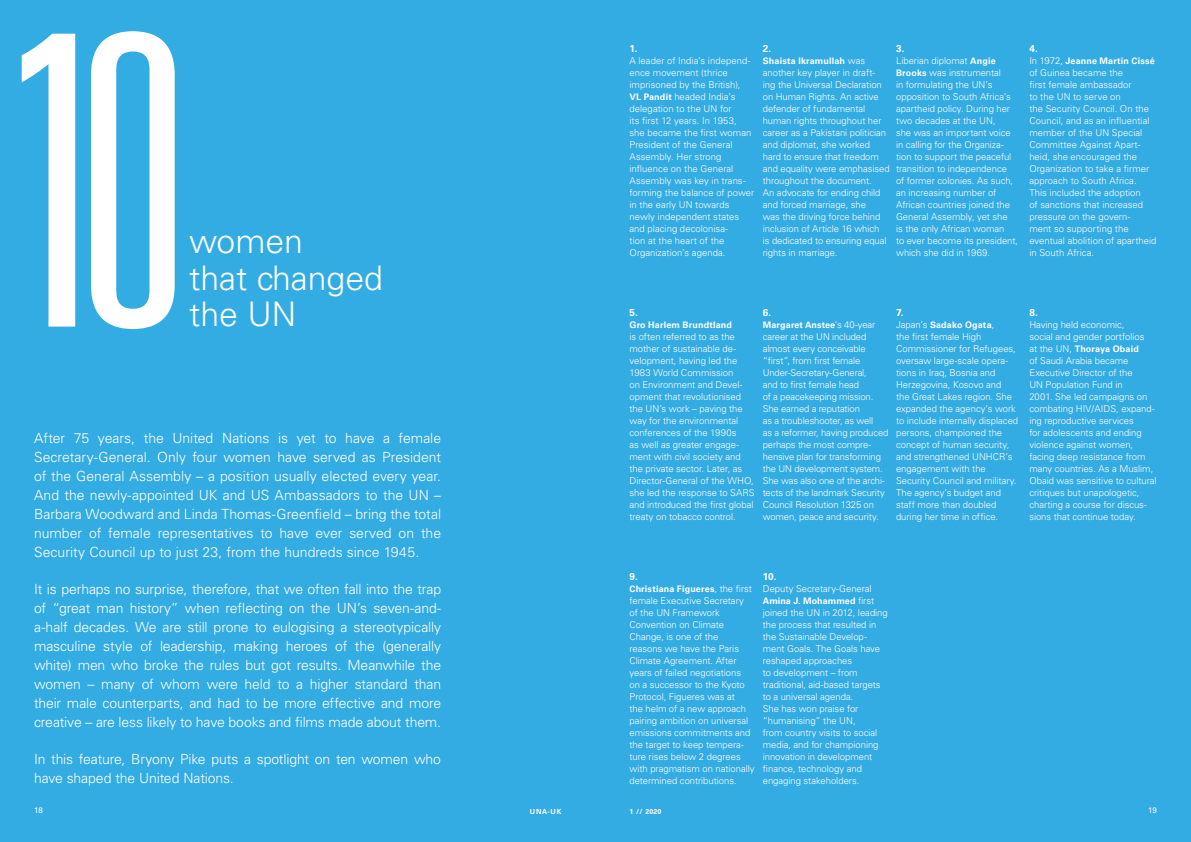
<style>
.page{position:relative;width:1191px;height:842px;background:#33ace3}
.page>*{position:absolute;margin:0;border:0;box-sizing:border-box;transform-origin:0 0}
.t1{font:300 ultra-condensed 405.7px "Univers LT Std";color:#fff}
.t2{font:300 33.8px/36.6px "Univers LT Std";color:#fff}
.t3{font:300 14px/19px "Univers LT Std";letter-spacing:-.01em;color:#fff;text-align:justify}
.t4{font:700 10px "Univers LT Std";color:#fff}
.t5{font:300 9.5px/12px "Univers LT Std";letter-spacing:-.005em;color:#fff}
.t6{font:700 9px "Univers LT Std";letter-spacing:.015em;color:#fff}
.t7{font:8px "Univers LT Std";color:#fff}
.t8{font:700 7px "Univers LT Std";letter-spacing:.065em;color:#fff}
.s1{font-weight:700;font-size:9px}
.s2{font-weight:300;font-size:9.5px}
</style>
<div class="page">
<h1 class="t1" style="left:1px;top:-28px;width:189px">10</h1>
<h2 class="t2" style="left:189px;top:223px;width:195px">women<br>that changed the UN</h2>
<p class="t3" style="left:34px;top:429px;width:409px">After 75 years, the United Nations is yet to have a female Secretary-General. Only four women have served as President of the General Assembly – a position usually elected every year.<br>And the newly-appointed UK and US Ambassadors to the UN – Barbara Woodward and Linda Thomas-Greenfield – bring the total number of female representatives to have ever served on the Security Council up to just 23, from the hundreds since 1945.</p>
<p class="t3" style="left:34px;top:580px;width:409px">It is perhaps no surprise, therefore, that we often fall into the trap of “great man history” when reflecting on the UN’s seven-and&shy;a-half decades. We are still prone to eulogising a stereotypically masculine style of leadership, making heroes of the (generally white) men who broke the rules but got results. Meanwhile the women – many of whom were held to a higher standard than their male counterparts, and had to be more effective and more creative – are less likely to have books and films made about them.</p>
<h3 class="t3" style="left:34px;top:750px;width:408px">In this feature, Bryony Pike puts a spotlight on ten women who have shaped the United Nations.</h3>
<p class="t4" style="left:629px;top:42px;width:10px">1.</p>
<p class="t5" style="left:629px;top:54px;width:126px">A leader of India’s independ&shy;ence movement (thrice imprisoned by the British),<br><span class="s1">VL Pandit</span> headed India’s delegation to the UN for<br>its first 12 years. In 1953, she became the first woman<br>President of the General<br>Assembly. Her strong influence on the General<br>Assembly was key in trans&shy;forming the balance of power in the early UN towards newly independent states and placing decolonisa-<br>tion at the heart of the<br>Organization’s agenda.</p>
<p class="t4" style="left:763px;top:42px;width:10px">2.</p>
<p class="t6" style="left:763px;top:55px;width:104px">Shaista Ikramullah <span class="s2">was</span></p>
<p class="t5" style="left:763px;top:66px;width:128px">another key player in draft&shy;ing the Universal Declaration on Human Rights. An active defender of fundamental human rights throughout her career as a Pakistani politician and diplomat, she worked hard to ensure that freedom and equality were emphasised throughout the document.<br>An advocate for ending child and forced marriage, she<br>was the driving force behind inclusion of Article 16 which<br>is dedicated to ensuring equal rights in marriage.</p>
<p class="t4" style="left:896px;top:42px;width:10px">3.</p>
<p class="t5" style="left:896px;top:54px;width:124px">Liberian diplomat <span class="s1">Angie<br>Brooks</span> was instrumental<br>in formulating the UN’s opposition to South Africa’s apartheid policy. During her two decades at the UN,<br>she was an important voice in calling for the Organiza&shy;tion to support the peaceful transition to independence<br>of former colonies. As such, an increasing number of<br>African countries joined the<br>General Assembly, yet she<br>is the only African woman<br>to ever become its president, which she did in 1969.</p>
<p class="t4" style="left:1029px;top:42px;width:10px">4.</p>
<p class="t6" style="left:1029px;top:55px;width:127px"><span class="s2">In 1972,</span> Jeanne Martin Cissé</p>
<p class="t5" style="left:1029px;top:66px;width:129px">of Guinea became the<br>first female ambassador<br>to the UN to serve on<br>the Security Council. On the<br>Council, and as an influential member of the UN Special<br>Committee Against Apart&shy;heid, she encouraged the<br>Organization to take a firmer approach to South Africa.<br>This included the adoption<br>of sanctions that increased pressure on the govern-<br>ment so supporting the eventual abolition of apartheid in South Africa.</p>
<p class="t4" style="left:629px;top:306px;width:10px">5.</p>
<p class="t6" style="left:629px;top:319px;width:104px">Gro Harlem Brundtland</p>
<p class="t5" style="left:629px;top:330px;width:127px">is often referred to as the mother of sustainable de&shy;velopment, having led the<br>1983 World Commission<br>on Environment and Devel&shy;opment that revolutionised the UN’s work – paving the way for the environmental conferences of the 1990s<br>as well as greater engage&shy;ment with civil society and the private sector. Later, as<br>Director-General of the WHO, she led the response to SARS and introduced the first global treaty on tobacco control.</p>
<p class="t4" style="left:763px;top:306px;width:10px">6.</p>
<p class="t6" style="left:763px;top:319px;width:114px">Margaret Anstee<span class="s2">’s 40-year</span></p>
<p class="t5" style="left:763px;top:330px;width:127px">career at the UN included almost every conceivable “first”, from first female<br>Under-Secretary-General,<br>and to first female head<br>of a peacekeeping mission.<br>She earned a reputation<br>as a troubleshooter, as well<br>as a reformer, having produced perhaps the most compre&shy;hensive plan for transforming the UN development system.<br>She was also one of the archi&shy;tects of the landmark Security<br>Council Resolution 1325 on women, peace and security.</p>
<p class="t4" style="left:896px;top:306px;width:9px">7.</p>
<p class="t6" style="left:896px;top:319px;width:100px"><span class="s2">Japan’s</span> Sadako Ogata<span class="s2">,</span></p>
<p class="t5" style="left:896px;top:330px;width:124px">the first female High<br>Commissioner for Refugees, oversaw large-scale opera&shy;tions in Iraq, Bosnia and<br>Herzegovina, Kosovo and<br>the Great Lakes region. She expanded the agency’s work to include internally displaced persons, championed the concept of human security, and strengthened UNHCR’s engagement with the<br>Security Council and military.<br>The agency’s budget and staff more than doubled during her time in office.</p>
<p class="t4" style="left:1029px;top:306px;width:10px">8.</p>
<p class="t5" style="left:1029px;top:318px;width:117px">Having held economic, social and gender portfolios</p>
<p class="t6" style="left:1029px;top:343px;width:111px"><span class="s2">at the UN,</span> Thoraya Obaid</p>
<p class="t5" style="left:1029px;top:354px;width:129px">of Saudi Arabia became<br>Executive Director of the<br>UN Population Fund in<br>2001. She led campaigns on combating HIV/AIDS, expand&shy;ing reproductive services<br>for adolescents and ending violence against women, facing deep resistance from many countries. As a Muslim,<br>Obaid was sensitive to cultural critiques but unapologetic, charting a course for discus&shy;sions that continue today.</p>
<p class="t4" style="left:629px;top:570px;width:10px">9.</p>
<p class="t6" style="left:629px;top:583px;width:124px">Christiana Figueres<span class="s2">, the first</span></p>
<p class="t5" style="left:629px;top:594px;width:127px">female Executive Secretary<br>of the UN Framework<br>Convention on Climate<br>Change, is one of the<br>reasons we have the Paris<br>Climate Agreement. After years of failed negotiations<br>on a successor to the Kyoto<br>Protocol, Figueres was at<br>the helm of a new approach pairing ambition on universal emissions commitments and the target to keep tempera&shy;ture rises below 2 degrees with pragmatism on nationally determined contributions.</p>
<p class="t4" style="left:763px;top:570px;width:15px">10.</p>
<p class="t5" style="left:763px;top:582px;width:110px">Deputy Secretary-General</p>
<p class="t6" style="left:763px;top:595px;width:113px">Amina J. Mohammed <span class="s2">first</span></p>
<p class="t5" style="left:763px;top:606px;width:126px">joined the UN in 2012, leading the process that resulted in the Sustainable Develop&shy;ment Goals. The Goals have reshaped approaches<br>to development – from traditional, aid-based targets to a universal agenda.<br>She has won praise for “humanising” the UN,<br>from country visits to social media, and for championing innovation in development finance, technology and engaging stakeholders.</p>
<p class="t7" style="left:34px;top:805px;width:10px">18</p>
<p class="t8" style="left:530px;top:807px;width:33px">UNA-UK</p>
<p class="t8" style="left:629px;top:807px;width:34px">1 // 2020</p>
<p class="t7" style="left:1148px;top:805px;width:10px">19</p>
</div>
